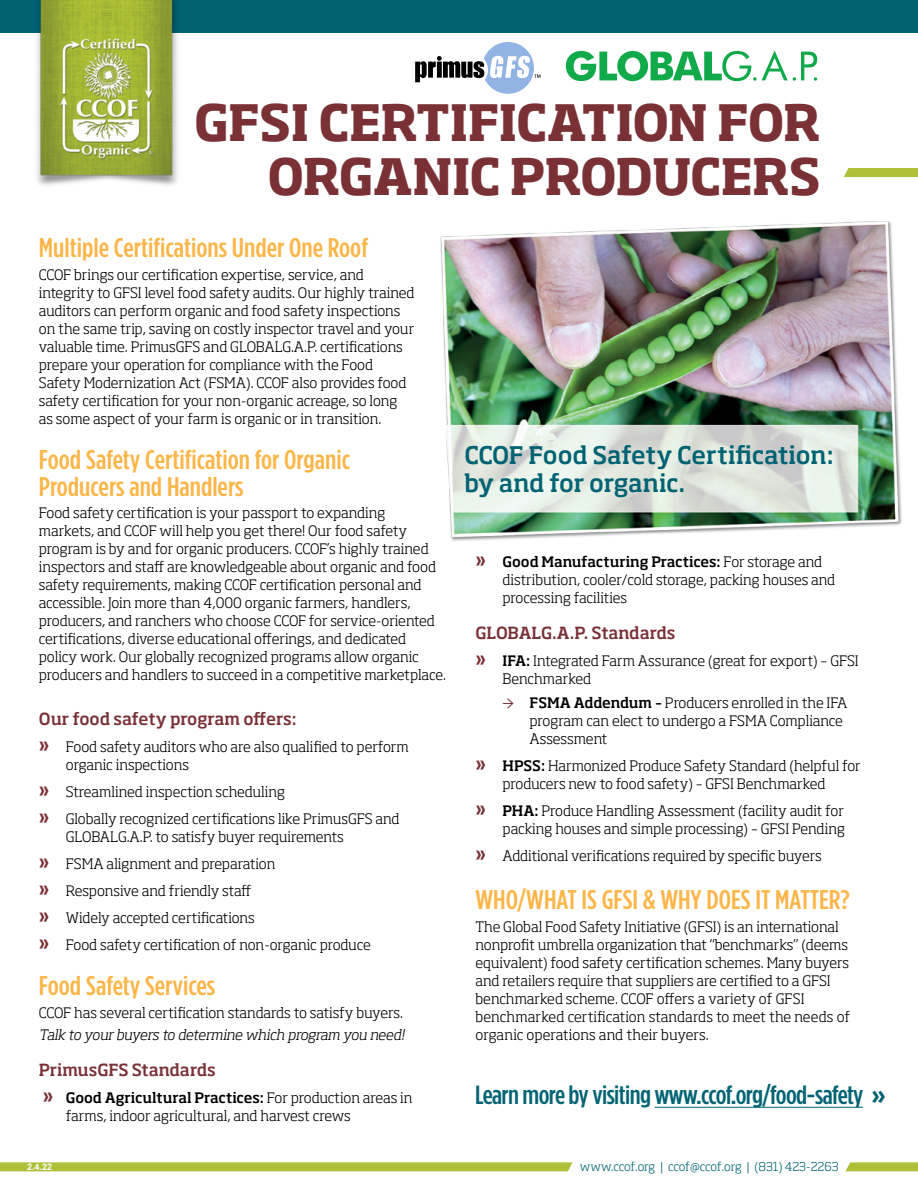
<style>
.page{position:relative;width:918px;height:1188px;background:#fff}
.page>*{position:absolute;margin:0;border:0;box-sizing:border-box;transform-origin:0 0}
.t1{font:700 49.5px/54px "Soho Std";letter-spacing:-.015em;color:#7a3136;text-align:right}
.t2{font:500 27px/27px "Gotham Condensed";color:#fcb547;scale:1.1 1}
.t3{font:500 26.25px "Gotham Condensed";letter-spacing:-.02em;color:#006373;scale:1.1 1}
.t4{font:500 24px/28.8px "Soho Std";letter-spacing:-.015em;color:#006373}
.t5{font:500 16.5px "Soho Std";letter-spacing:-.005em;color:#7a3136}
.t6{font:300 14.25px/18px "Soho Std";letter-spacing:-.005em;color:#000}
.t7{font:italic 300 14.25px "Soho Std";letter-spacing:-.015em;color:#000}
.t8{font:300 12px "Soho Std";letter-spacing:-.01em;color:#006373}
.t9{font:700 9px "Arial";color:#fff}
.s1{font-weight:500;font-size:21px;color:#7a3136}
.s2{font-weight:500}
.s3{font-family:"Minion Pro";font-weight:500;font-size:18px;color:#7a3136}
.s4{font-weight:700;font-size:26.7px}
</style>
<div class="page">
<div style="left:839px;top:1162px;width:79px;height:9px;background:#afbf37"></div>
<div style="left:0;top:1162px;width:578px;height:9px;background:#afbf37"></div>
<svg style="left:568px;top:1162px;width:282px;height:10px"></svg>
<div style="left:0;top:0;width:918px;height:33px;background:#006373"></div>
<img style="left:36px;top:0;width:142px;height:185px">
<div style="left:785px;top:168px;width:133px;height:9px;background:#afbf37"></div>
<svg style="left:785px;top:168px;width:64px;height:9px"></svg>
<hr style="left:655px;top:1107px;width:208px;height:1px;background:#006373">
<svg style="left:566px;top:50px;width:251px;height:31px"></svg>
<svg style="left:415px;top:42px;width:125px;height:52px"></svg>
<img style="left:440px;top:221px;width:462px;height:320px">
<h1 class="t1" style="left:194px;top:94px;width:628px">GFSI CERTIFICATION FOR<br>ORGANIC PRODUCERS</h1>
<h2 class="t2" style="left:39px;top:233px;width:301px">Multiple Certifications Under One Roof</h2>
<p class="t6" style="left:39px;top:265px;width:377px">CCOF brings our certification expertise, service, and integrity to GFSI level food safety audits. Our highly trained auditors can perform organic and food safety inspections on the same trip, saving on costly inspector travel and your valuable time. PrimusGFS and GLOBALG.A.P. certifications prepare your operation for compliance with the Food Safety Modernization Act (FSMA). CCOF also provides food safety certification for your non-organic acreage, so long as some aspect of your farm is organic or in transition.</p>
<h2 class="t2" style="left:39px;top:445px;width:284px">Food Safety Certification for Organic<br>Producers and Handlers</h2>
<p class="t6" style="left:39px;top:504px;width:409px">Food safety certification is your passport to expanding<br>markets, and CCOF will help you get there! Our food safety program is by and for organic producers. CCOF’s highly trained inspectors and staff are knowledgeable about organic and food safety requirements, making CCOF certification personal and accessible. Join more than 4,000 organic farmers, handlers, producers, and ranchers who choose CCOF for service-oriented certifications, diverse educational offerings, and dedicated policy work. Our globally recognized programs allow organic producers and handlers to succeed in a competitive marketplace.</p>
<p class="t5" style="left:39px;top:709px;width:259px">Our food safety program offers:</p>
<p class="t6" style="left:66px;top:738px;width:345px;text-indent:-27px"><span class="s1">»</span> Food safety auditors who are also qualified to perform organic inspections</p>
<p class="t6" style="left:39px;top:778px;width:362px;line-height:27px"><span class="s1">»</span> Streamlined inspection scheduling<br><span class="s1">»</span> Globally recognized certifications like PrimusGFS and</p>
<p class="t6" style="left:39px;top:823px;width:333px;line-height:27px;text-indent:27px">GLOBALG.A.P. to satisfy buyer requirements<br><span class="s1">»</span> FSMA alignment and preparation<br><span class="s1">»</span> Responsive and friendly staff<br><span class="s1">»</span> Widely accepted certifications<br><span class="s1">»</span> Food safety certification of non-organic produce</p>
<h2 class="t2" style="left:39px;top:972px;width:162px">Food Safety Services</h2>
<p class="t6" style="left:39px;top:1003px;width:366px">CCOF has several certification standards to satisfy buyers.</p>
<p class="t7" style="left:39px;top:1026px;width:367px">Talk to your buyers to determine which program you need!</p>
<p class="t5" style="left:39px;top:1060px;width:178px">PrimusGFS Standards</p>
<p class="t6" style="left:66px;top:1089px;width:348px;text-indent:-23px"><span class="s1">»</span> <span class="s2">Good Agricultural Practices:</span> For production areas in farms, indoor agricultural, and harvest crews</p>
<p class="t9" style="left:27px;top:1161px;width:27px">2.4.22</p>
<h3 class="t4" style="left:464px;top:440px;width:371px">CCOF Food Safety Certification: by and for organic.</h3>
<p class="t6" style="left:503px;top:553px;width:334px;text-indent:-27px"><span class="s1">»</span> <span class="s2">Good Manufacturing Practices:</span> For storage and distribution, cooler/cold storage, packing houses and processing facilities</p>
<p class="t5" style="left:476px;top:623px;width:202px">GLOBALG.A.P. Standards</p>
<p class="t6" style="left:503px;top:652px;width:358px;text-indent:-27px"><span class="s1">»</span> <span class="s2">IFA:</span> Integrated Farm Assurance (great for export) – GFSI<br>Benchmarked</p>
<p class="t6" style="left:530px;top:694px;width:320px;text-indent:-27px"><span class="s3">→</span> <span class="s2">FSMA Addendum –</span> Producers enrolled in the IFA program can elect to undergo a FSMA Compliance<br>Assessment</p>
<p class="t6" style="left:476px;top:757px;width:387px;text-align:center"><span class="s1">»</span> <span class="s2">HPSS:</span> Harmonized Produce Safety Standard (helpful for producers new to food safety) – GFSI Benchmarked</p>
<p class="t6" style="left:476px;top:802px;width:371px;text-align:right"><span class="s1">»</span> <span class="s2">PHA:</span> Produce Handling Assessment (facility audit for packing houses and simple processing) – GFSI Pending</p>
<p class="t6" style="left:476px;top:847px;width:348px"><span class="s1">»</span> Additional verifications required by specific buyers</p>
<h2 class="t2" style="left:476px;top:886px;width:342px">WHO/WHAT IS GFSI &amp; WHY DOES IT MATTER?</h2>
<p class="t6" style="left:476px;top:917px;width:376px">The Global Food Safety Initiative (GFSI) is an international nonprofit umbrella organization that “benchmarks” (deems equivalent) food safety certification schemes. Many buyers and retailers require that suppliers are certified to a GFSI benchmarked scheme. CCOF offers a variety of GFSI benchmarked certification standards to meet the needs of organic operations and their buyers.</p>
<h3 class="t3" style="left:475px;top:1080px;width:375px">Learn more by visiting www.ccof.org/food-safety <span class="s4">»</span></h3>
<p class="t8" style="left:580px;top:1159px;width:260px">www.ccof.org | ccof@ccof.org | (831) 423-2263</p>
</div>
